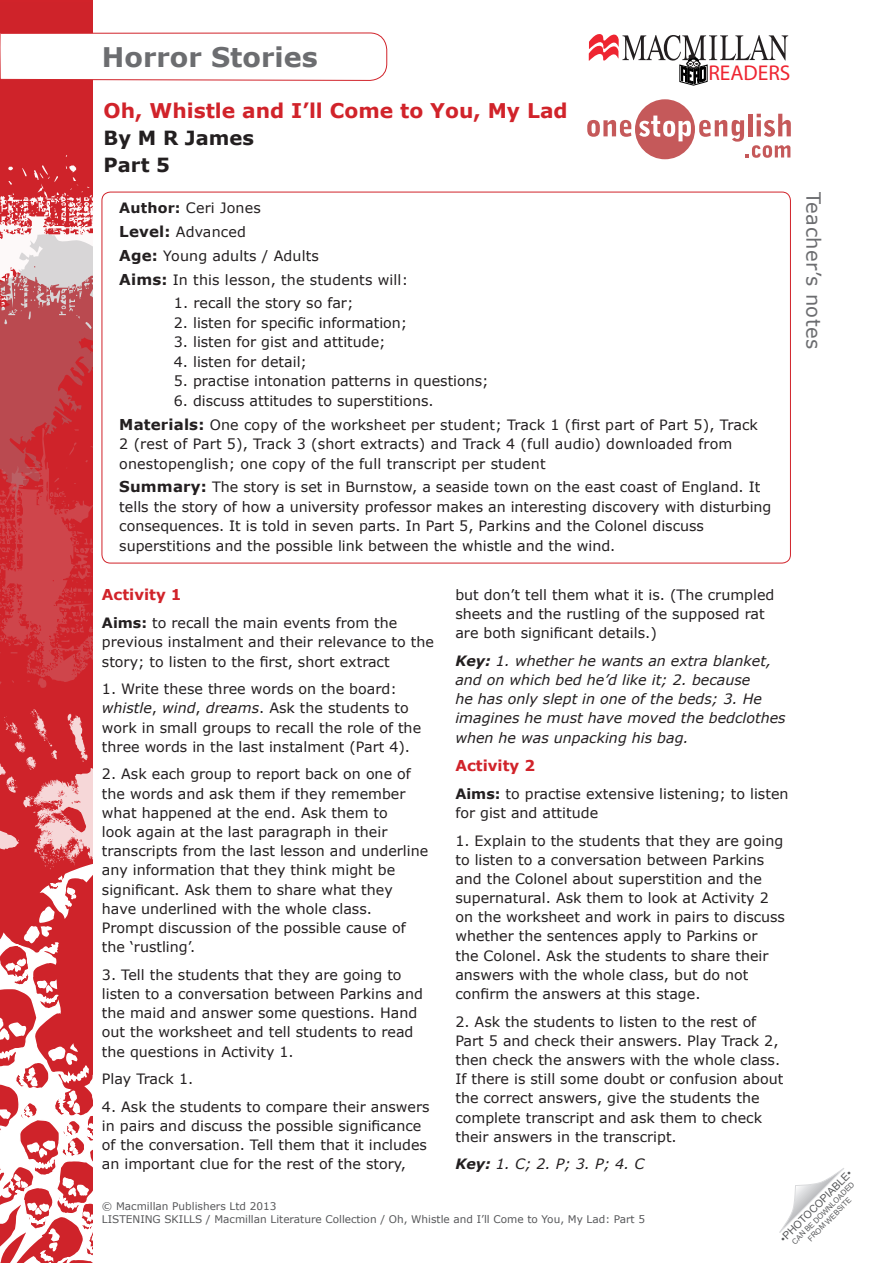
<style>
.page{position:relative;width:893px;height:1263px;background:#fff}
.page>*{position:absolute;margin:0;border:0;box-sizing:border-box;transform-origin:0 0}
.t1{font:700 27px "Verdana";color:#6c6d70}
.t2{font:21.45px "Myriad Pro";color:#ee2531}
.t3{font:700 20.25px "Verdana";color:#d1232a}
.t4{font:19.5px "Verdana";letter-spacing:.02em;color:#6c6d70}
.H2b{font:700 19.5px "Verdana";color:#231f20}
.t5{font:700 15px "Verdana";color:#d1232a}
.BodyText{font:14.25px/19.2px "Verdana";color:#231f20}
.Box_text{font:14.25px/19.5px "Verdana";color:#231f20}
.BodyText-2{font:italic 14.25px/19.2px "Verdana";color:#231f20}
.t6{font:10.5px "Verdana";color:#57585a}
.t7{font:10.5px "Arial";color:#57585a}
.t8{font:7.5px "Arial";color:#57585a}
.s1{font-weight:700}
.s2{font-weight:700;font-size:15px}
.s3{font-style:italic}
</style>
<div class="page">
<svg style="left:589px;top:34px;width:199px;height:51px"></svg>
<div style="left:0;top:2px;width:92px;height:1261px;background:#cf232a"></div>
<svg style="left:0;top:709px;width:92px;height:554px"></svg>
<svg style="left:0;top:155px;width:92px;height:533px"></svg>
<svg style="left:779px;top:1168px;width:65px;height:65px"></svg>
<svg style="left:587px;top:99px;width:204px;height:60px"></svg>
<svg style="left:0;top:33px;width:387px;height:48px"></svg>
<h1 class="t1" style="left:102px;top:38px;width:217px">Horror Stories</h1>
<h2 class="t3" style="left:104px;top:96px;width:465px">Oh, Whistle and I’ll Come to You, My Lad</h2>
<p class="H2b" style="left:104px;top:124px;width:152px">By M R James</p>
<p class="H2b" style="left:104px;top:151px;width:68px">Part 5</p>
<h2 class="t2" style="left:708px;top:60px;width:84px">READERS</h2>
<p class="Box_text" style="left:119px;top:198px;width:143px"><span class="s1">Author:</span> Ceri Jones</p>
<p class="Box_text" style="left:119px;top:222px;width:128px"><span class="s2">Level:</span> Advanced</p>
<p class="Box_text" style="left:119px;top:246px;width:201px"><span class="s2">Age:</span> Young adults / Adults</p>
<p class="Box_text" style="left:119px;top:269px;width:290px"><span class="s2">Aims:</span> In this lesson, the students will:</p>
<p class="Box_text" style="left:174px;top:293px;width:181px">1. recall the story so far;</p>
<p class="Box_text" style="left:174px;top:313px;width:235px">2. listen for specific information;</p>
<p class="Box_text" style="left:174px;top:332px;width:213px">3. listen for gist and attitude;</p>
<p class="Box_text" style="left:174px;top:352px;width:135px">4. listen for detail;</p>
<p class="Box_text" style="left:174px;top:371px;width:316px">5. practise intonation patterns in questions;</p>
<p class="Box_text" style="left:174px;top:391px;width:261px">6. discuss attitudes to superstitions.</p>
<p class="Box_text" style="left:119px;top:415px;width:640px"><span class="s2">Materials:</span> One copy of the worksheet per student; Track 1 (first part of Part 5), Track<br>2 (rest of Part 5), Track 3 (short extracts) and Track 4 (full audio) downloaded from onestopenglish; one copy of the full transcript per student</p>
<p class="Box_text" style="left:119px;top:477px;width:654px"><span class="s2">Summary:</span> The story is set in Burnstow, a seaside town on the east coast of England. It tells the story of how a university professor makes an interesting discovery with disturbing consequences. It is told in seven parts. In Part 5, Parkins and the Colonel discuss superstitions and the possible link between the whistle and the wind.</p>
<p class="t4" style="left:827px;top:192px;width:158px;rotate:90deg">Teacher’s notes</p>
<p class="BodyText" style="left:455px;top:585px;width:321px">but don’t tell them what it is. (The crumpled sheets and the rustling of the supposed rat are both significant details.)</p>
<p class="BodyText-2" style="left:455px;top:651px;width:332px"><span class="s1">Key:</span> 1. whether he wants an extra blanket, and on which bed he’d like it; 2. because<br>he has only slept in one of the beds; 3. He imagines he must have moved the bedclothes when he was unpacking his bag.</p>
<h3 class="t5" style="left:455px;top:755px;width:81px">Activity 2</h3>
<p class="BodyText" style="left:455px;top:784px;width:335px"><span class="s1">Aims:</span> to practise extensive listening; to listen for gist and attitude</p>
<p class="BodyText" style="left:455px;top:831px;width:331px">1. Explain to the students that they are going to listen to a conversation between Parkins and the Colonel about superstition and the supernatural. Ask them to look at Activity 2 on the worksheet and work in pairs to discuss whether the sentences apply to Parkins or<br>the Colonel. Ask the students to share their answers with the whole class, but do not confirm the answers at this stage.</p>
<p class="BodyText" style="left:455px;top:1012px;width:329px">2. Ask the students to listen to the rest of Part 5 and check their answers. Play Track 2, then check the answers with the whole class.<br>If there is still some doubt or confusion about the correct answers, give the students the complete transcript and ask them to check their answers in the transcript.</p>
<p class="BodyText-2" style="left:455px;top:1154px;width:191px"><span class="s1">Key:</span> 1. C; 2. P; 3. P; 4. C</p>
<h3 class="t5" style="left:102px;top:584px;width:81px">Activity 1</h3>
<p class="BodyText" style="left:102px;top:613px;width:333px"><span class="s1">Aims:</span> to recall the main events from the previous instalment and their relevance to the story; to listen to the first, short extract</p>
<p class="BodyText" style="left:102px;top:679px;width:321px">1. Write these three words on the board: <span class="s3">whistle</span>, <span class="s3">wind</span>, <span class="s3">dreams</span>. Ask the students to work in small groups to recall the role of the three words in the last instalment (Part 4).</p>
<p class="BodyText" style="left:102px;top:764px;width:328px">2. Ask each group to report back on one of the words and ask them if they remember what happened at the end. Ask them to<br>look again at the last paragraph in their transcripts from the last lesson and underline any information that they think might be significant. Ask them to share what they have underlined with the whole class.<br>Prompt discussion of the possible cause of the ‘rustling’.</p>
<p class="BodyText" style="left:102px;top:965px;width:323px">3. Tell the students that they are going to listen to a conversation between Parkins and the maid and answer some questions. Hand out the worksheet and tell students to read the questions in Activity 1.</p>
<p class="BodyText" style="left:102px;top:1069px;width:93px">Play Track 1.</p>
<p class="BodyText" style="left:102px;top:1097px;width:329px">4. Ask the students to compare their answers in pairs and discuss the possible significance of the conversation. Tell them that it includes an important clue for the rest of the story,</p>
<p class="t7" style="left:777px;top:1235px;width:99px;rotate:-45deg">•PHOTOCOPIABLE•</p>
<p class="t8" style="left:790px;top:1239px;width:86px;rotate:-45deg">CAN BE DOWNLOADED</p>
<p class="t8" style="left:806px;top:1236px;width:59px;rotate:-45deg">FROM WEBSITE</p>
<p class="t6" style="left:102px;top:1199px;width:176px">© Macmillan Publishers Ltd 2013</p>
<p class="t6" style="left:102px;top:1212px;width:545px">LISTENING SKILLS / Macmillan Literature Collection / Oh, Whistle and I’ll Come to You, My Lad: Part 5</p>
</div>
